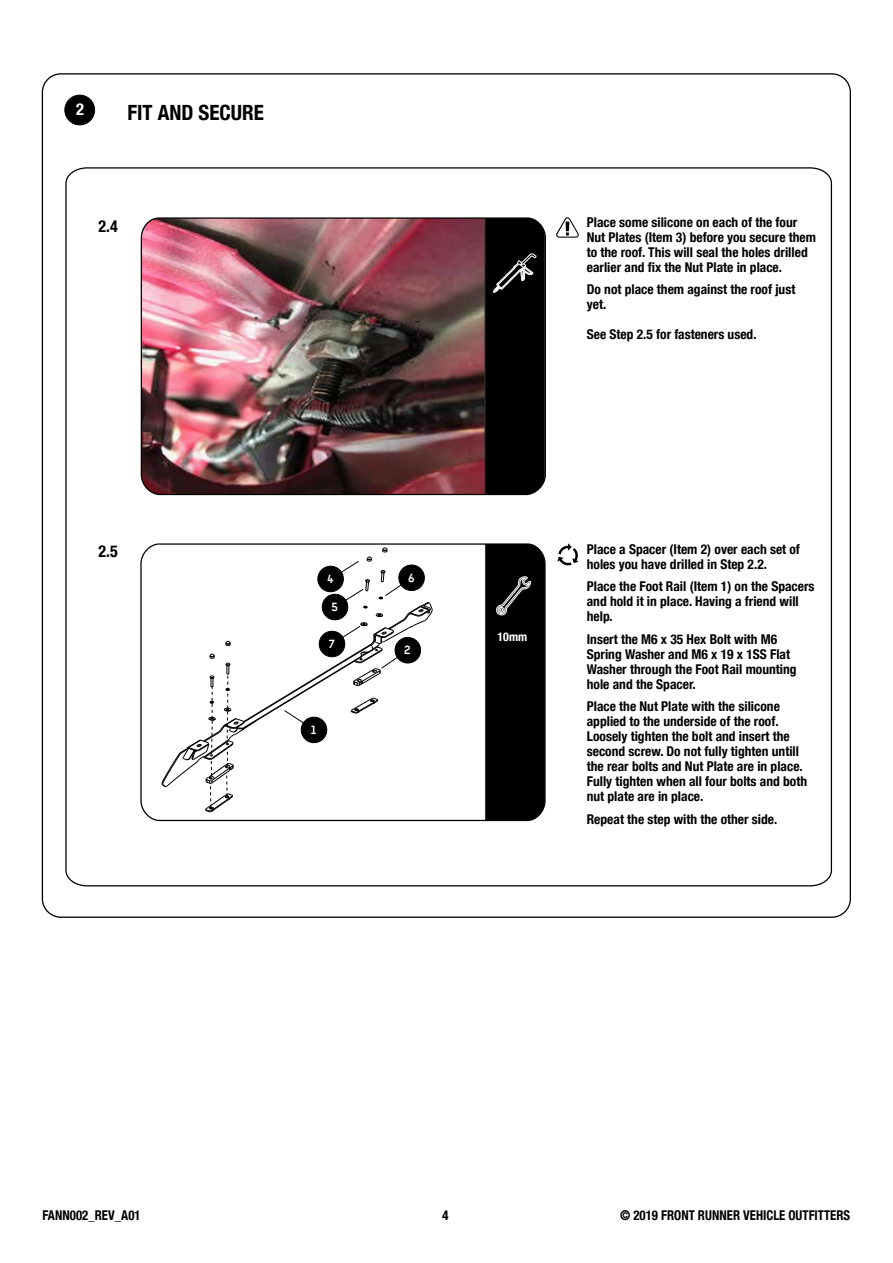
<style>
.page{position:relative;width:893px;height:1263px;background:#fff}
.page>*{position:absolute;margin:0;border:0;box-sizing:border-box;transform-origin:0 0}
.t1{font:700 condensed 21px "Helvetica Neue LT Com";color:#000}
.t2{font:700 condensed 16.5px "Helvetica Neue LT Com";color:#000}
.t3{font:700 condensed 16.5px "Helvetica Neue LT Com";color:#fefefe}
.t4{font:700 condensed 13.5px/15px "Helvetica Neue LT Com";color:#000}
.t5{font:700 condensed 13.5px "Helvetica Neue LT Com";color:#000;scale:.95 1}
.t6{font:700 condensed 12px "Helvetica Neue LT Com";color:#fff}
</style>
<div class="page">
<div style="left:65px;top:95px;width:30px;height:30px;background:#000;border-radius:50%"></div>
<div style="left:64px;top:95px;width:31px;height:30px;border:1px solid #000;border-radius:50%"></div>
<img style="left:65px;top:167px;width:768px;height:720px">
<svg style="left:557px;top:543px;width:22px;height:23px"></svg>
<svg style="left:485px;top:541px;width:61px;height:289px;background:#121212"></svg>
<svg style="left:556px;top:217px;width:23px;height:21px"></svg>
<svg style="left:484px;top:216px;width:61px;height:281px;background:#0c0b0b"></svg>
<svg style="left:162px;top:548px;width:270px;height:264px"></svg>
<p class="t3" style="left:76px;top:100px;width:9px">2</p>
<h1 class="t1" style="left:127px;top:100px;width:138px">FIT AND SECURE</h1>
<p class="t2" style="left:99px;top:216px;width:21px">2.4</p>
<p class="t2" style="left:99px;top:542px;width:21px">2.5</p>
<p class="t4" style="left:587px;top:214px;width:231px">Place some silicone on each of the four Nut Plates (Item 3) before you secure them to the roof. This will seal the holes drilled earlier and fix the Nut Plate in place.</p>
<p class="t4" style="left:587px;top:282px;width:210px">Do not place them against the roof just yet.</p>
<p class="t4" style="left:587px;top:327px;width:171px">See Step 2.5 for fasteners used.</p>
<p class="t6" style="left:497px;top:630px;width:31px">10mm</p>
<p class="t4" style="left:587px;top:541px;width:215px">Place a Spacer (Item 2) over each set of holes you have drilled in Step 2.2.</p>
<p class="t4" style="left:587px;top:579px;width:229px">Place the Foot Rail (Item 1) on the Spacers and hold it in place. Having a friend will help.</p>
<p class="t4" style="left:587px;top:631px;width:211px">Insert the M6 x 35 Hex Bolt with M6<br>Spring Washer and M6 x 19 x 1SS Flat<br>Washer through the Foot Rail mounting hole and the Spacer.</p>
<p class="t4" style="left:587px;top:699px;width:222px">Place the Nut Plate with the silicone applied to the underside of the roof.<br>Loosely tighten the bolt and insert the second screw. Do not fully tighten untill the rear bolts and Nut Plate are in place.<br>Fully tighten when all four bolts and both nut plate are in place.</p>
<p class="t4" style="left:587px;top:811px;width:192px">Repeat the step with the other side.</p>
<p class="t5" style="left:43px;top:1207px;width:105px">FANN002_REV_A01</p>
<p class="t4" style="left:442px;top:1208px;width:8px">4</p>
<p class="t5" style="left:620px;top:1207px;width:244px">© 2019 FRONT RUNNER VEHICLE OUTFITTERS</p>
</div>
